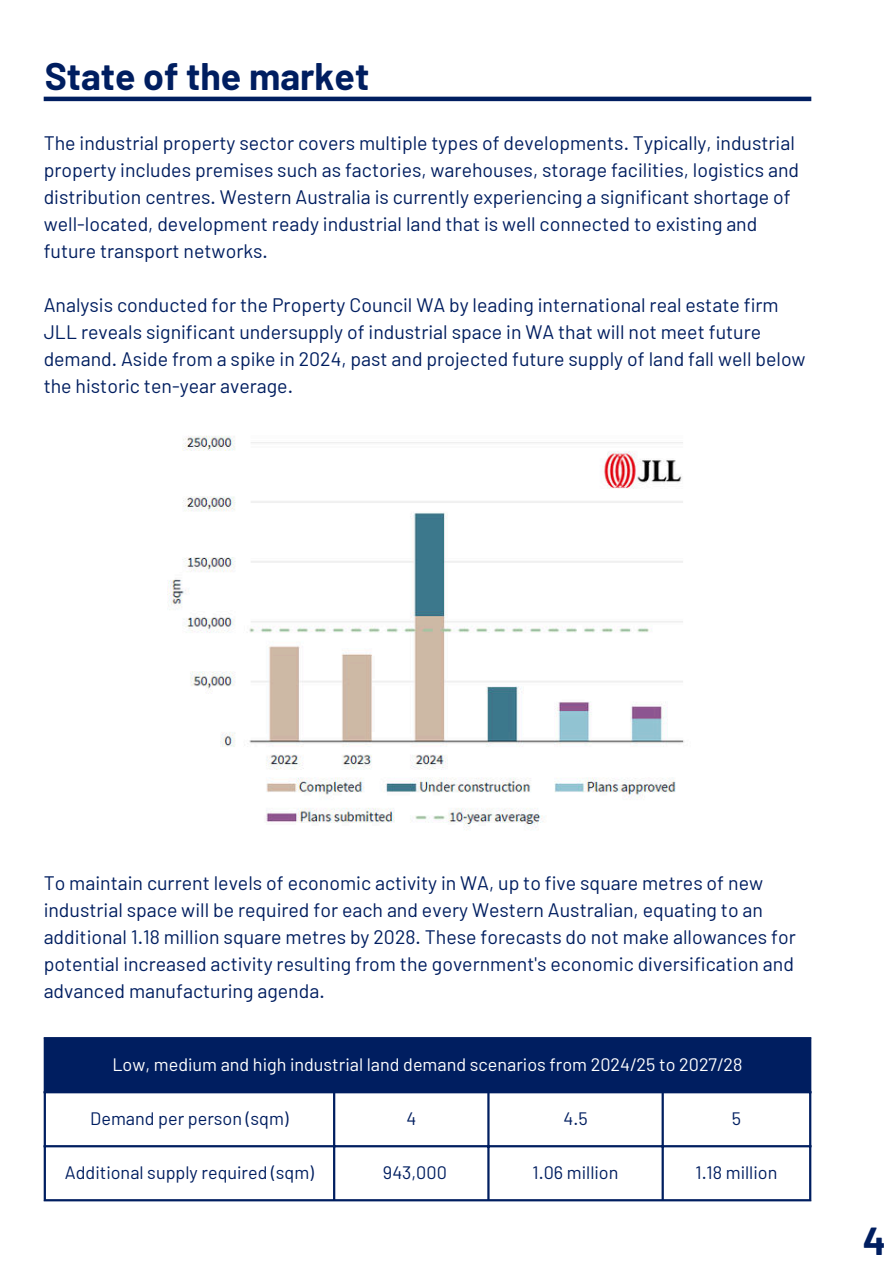
<style>
.page{position:relative;width:894px;height:1264px;background:#fff}
.page>*{position:absolute;margin:0;border:0;box-sizing:border-box;transform-origin:0 0}
.t1{font:700 38.1px "Barlow";color:#001e60}
.t2{font:700 37.5px "Barlow";color:#001e60}
.t3{font:19.5px/27px "Barlow";color:#001e60}
.t4{font:18px "Barlow";color:#001e60}
.t5{font:18px "Barlow";color:#fff}
</style>
<div class="page">
<div style="left:45px;top:1037px;width:765px;height:55px;background:#001e60"></div>
<hr style="left:44px;top:1039px;width:2px;height:160px;background:#001e60">
<hr style="left:333px;top:1093px;width:2px;height:106px;background:#001e60">
<hr style="left:487px;top:1093px;width:2px;height:106px;background:#001e60">
<hr style="left:661px;top:1093px;width:2px;height:106px;background:#001e60">
<hr style="left:808px;top:1039px;width:3px;height:160px;background:#001e60">
<hr style="left:44px;top:1037px;width:767px;height:2px;background:#001e60">
<hr style="left:44px;top:1091px;width:767px;height:2px;background:#001e60">
<hr style="left:44px;top:1145px;width:767px;height:2px;background:#001e60">
<hr style="left:44px;top:1199px;width:767px;height:2px;background:#001e60">
<img style="left:167px;top:435px;width:518px;height:393px">
<hr style="left:44px;top:97px;width:767px;height:4px;background:#001e60">
<h2 class="t2" style="left:45px;top:54px;width:326px">State of the market</h2>
<p class="t3" style="left:44px;top:129px;width:756px">The industrial property sector covers multiple types of developments. Typically, industrial property includes premises such as factories, warehouses, storage facilities, logistics and distribution centres. Western Australia is currently experiencing a significant shortage of well-located, development ready industrial land that is well connected to existing and future transport networks.</p>
<p class="t3" style="left:44px;top:291px;width:763px">Analysis conducted for the Property Council WA by leading international real estate firm JLL reveals significant undersupply of industrial space in WA that will not meet future demand. Aside from a spike in 2024, past and projected future supply of land fall well below the historic ten-year average.</p>
<p class="t3" style="left:44px;top:868px;width:753px">To maintain current levels of economic activity in WA, up to five square metres of new industrial space will be required for each and every Western Australian, equating to an additional 1.18 million square metres by 2028. These forecasts do not make allowances for potential increased activity resulting from the government's economic diversification and advanced manufacturing agenda.</p>
<p class="t5" style="left:112px;top:1053px;width:631px">Low, medium and high industrial land demand scenarios from 2024/25 to 2027/28</p>
<p class="t4" style="left:90px;top:1107px;width:200px">Demand per person (sqm)</p>
<p class="t4" style="left:406px;top:1107px;width:11px">4</p>
<p class="t4" style="left:563px;top:1107px;width:26px">4.5</p>
<p class="t4" style="left:731px;top:1107px;width:11px">5</p>
<p class="t4" style="left:65px;top:1161px;width:250px">Additional supply required (sqm)</p>
<p class="t4" style="left:383px;top:1161px;width:65px">943,000</p>
<p class="t4" style="left:532px;top:1161px;width:87px">1.06 million</p>
<p class="t4" style="left:695px;top:1161px;width:83px">1.18 million</p>
<h1 class="t1" style="left:862px;top:1217px;width:25px">4</h1>
</div>
